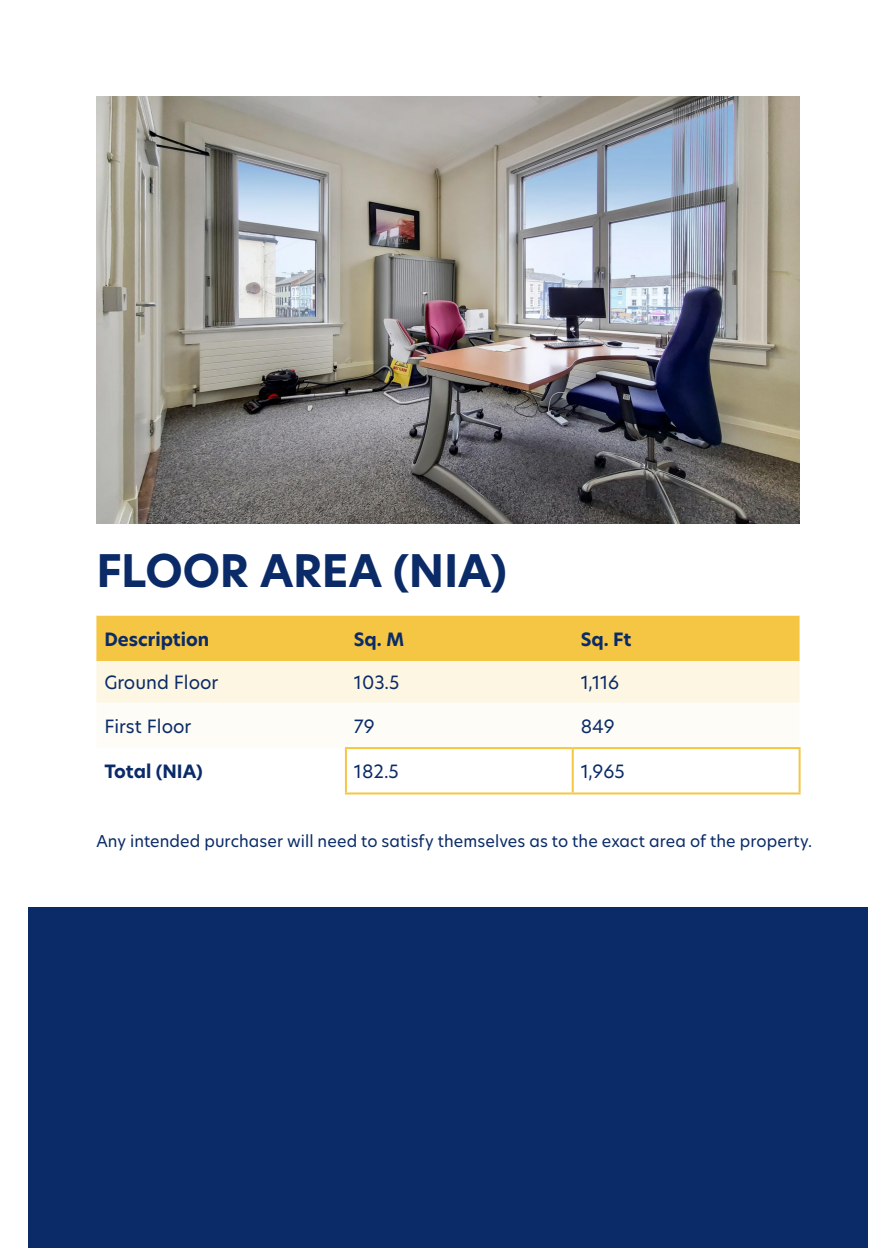
<style>
.page{position:relative;width:896px;height:1248px;background:#fff}
.page>*{position:absolute;margin:0;border:0;box-sizing:border-box;transform-origin:0 0}
.t1{font:700 44px "New Hero";letter-spacing:-.005em;color:#0a2b67}
.t2{font:18px "New Hero";color:#0a2b67}
.t3{font:700 18px "New Hero";color:#0a2b67}
.t4{font:16px "New Hero";letter-spacing:.005em;color:#0a2b67}
</style>
<div class="page">
<svg style="left:96px;top:615px;width:703px;height:133px"></svg>
<hr style="left:573px;top:747px;width:227px;height:2px;background:#f5c544">
<hr style="left:798px;top:749px;width:2px;height:43px;background:#f5c544">
<hr style="left:573px;top:792px;width:227px;height:2px;background:#f5c544">
<hr style="left:345px;top:747px;width:228px;height:2px;background:#f5c544">
<hr style="left:345px;top:749px;width:2px;height:43px;background:#f5c544">
<hr style="left:572px;top:749px;width:2px;height:43px;background:#f5c544">
<hr style="left:345px;top:792px;width:228px;height:2px;background:#f5c544">
<img style="left:96px;top:96px;width:703px;height:427px">
<div style="left:28px;top:907px;width:839px;height:340px;background:#0a2b67"></div>
<h1 class="t1" style="left:96px;top:541px;width:412px">FLOOR AREA (NIA)</h1>
<p class="t3" style="left:104px;top:626px;width:106px">Description</p>
<p class="t3" style="left:354px;top:626px;width:52px">Sq. M</p>
<p class="t3" style="left:581px;top:626px;width:52px">Sq. Ft</p>
<p class="t2" style="left:104px;top:670px;width:115px">Ground Floor</p>
<p class="t2" style="left:354px;top:670px;width:47px">103.5</p>
<p class="t2" style="left:581px;top:670px;width:40px">1,116</p>
<p class="t2" style="left:104px;top:713px;width:89px">First Floor</p>
<p class="t2" style="left:354px;top:713px;width:22px">79</p>
<p class="t2" style="left:581px;top:713px;width:36px">849</p>
<p class="t3" style="left:104px;top:759px;width:100px">Total (NIA)</p>
<p class="t2" style="left:354px;top:759px;width:47px">182.5</p>
<p class="t2" style="left:581px;top:759px;width:45px">1,965</p>
<p class="t4" style="left:96px;top:829px;width:717px">Any intended purchaser will need to satisfy themselves as to the exact area of the property.</p>
</div>
